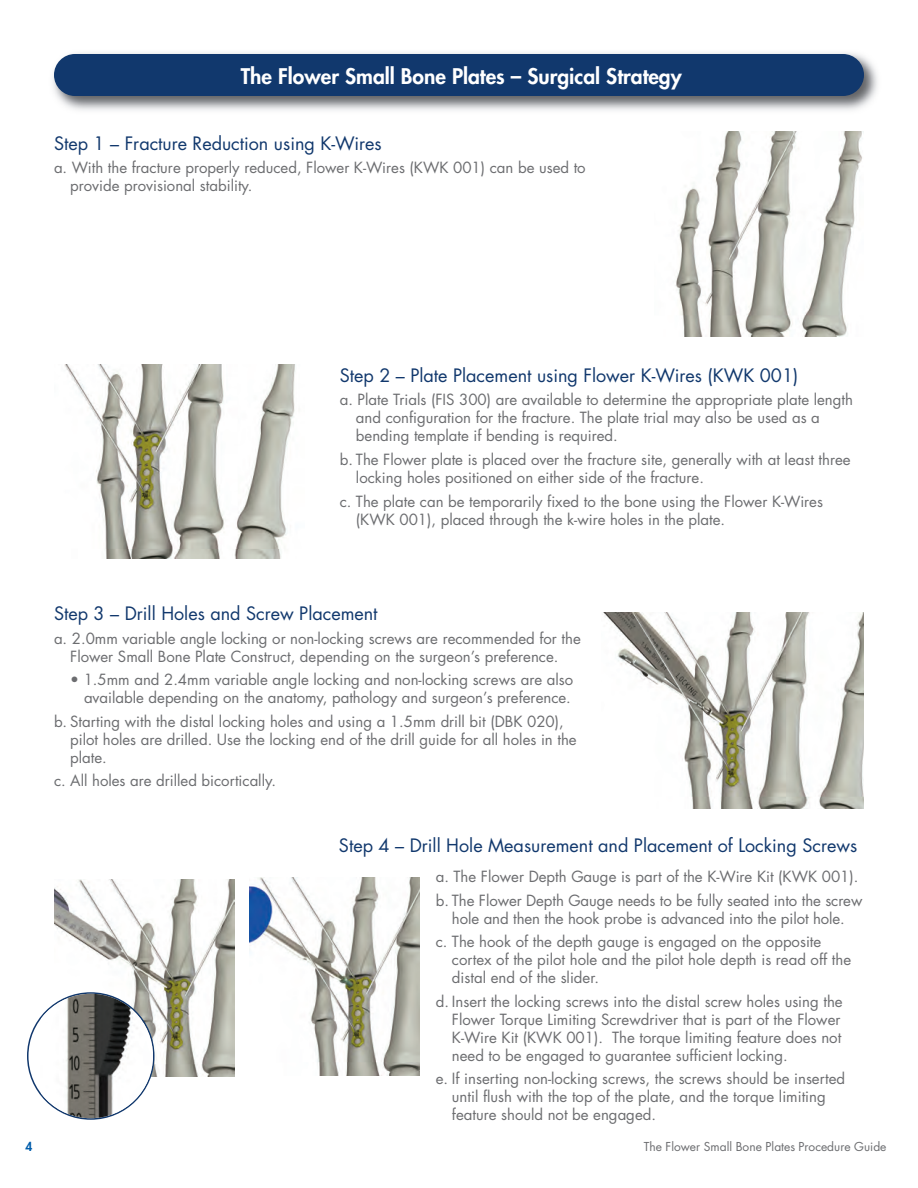
<style>
.page{position:relative;width:918px;height:1188px;background:#fff}
.page>*{position:absolute;margin:0;border:0;box-sizing:border-box;transform-origin:0 0}
.t1{font:800 21px "Futura";color:#fff}
.t2{font:18px "Futura";color:#11386d}
.t3{font:15px/18px "Futura";color:#6c6d70}
.t4{font:12px "Futura";color:#6c6d70}
.t5{font:800 12px "Futura";color:#015dab}
</style>
<div class="page">
<img style="left:53px;top:53px;width:825px;height:58px">
<div style="left:54px;top:54px;width:810px;height:42px;background:#11386d;border-radius:21px"></div>
<img style="left:675px;top:131px;width:188px;height:206px">
<img style="left:603px;top:612px;width:261px;height:196px">
<img style="left:64px;top:364px;width:232px;height:195px">
<img style="left:54px;top:879px;width:181px;height:198px">
<img style="left:250px;top:878px;width:170px;height:197px">
<svg style="left:27px;top:992px;width:127px;height:128px"></svg>
<img style="left:41px;top:994px;width:112px;height:124px">
<h1 class="t1" style="left:241px;top:66px;width:442px">The Flower Small Bone Plates – Surgical Strategy</h1>
<p class="t2" style="left:54px;top:135px;width:329px">Step 1 – Fracture Reduction using K-Wires</p>
<p class="t3" style="left:70px;top:160px;width:517px;text-indent:-16px">a. With the fracture properly reduced, Flower K-Wires (KWK 001) can be used to provide provisional stability.</p>
<p class="t2" style="left:340px;top:367px;width:460px">Step 2 – Plate Placement using Flower K-Wires (KWK 001)</p>
<p class="t3" style="left:356px;top:392px;width:499px;text-indent:-16px">a. Plate Trials (FIS 300) are available to determine the appropriate plate length and configuration for the fracture. The plate trial may also be used as a bending template if bending is required.</p>
<p class="t3" style="left:356px;top:452px;width:496px;text-indent:-16px">b. The Flower plate is placed over the fracture site, generally with at least three locking holes positioned on either side of the fracture.</p>
<p class="t3" style="left:356px;top:494px;width:469px;text-indent:-16px">c. The plate can be temporarily fixed to the bone using the Flower K-Wires (KWK 001), placed through the k-wire holes in the plate.</p>
<p class="t2" style="left:54px;top:606px;width:325px">Step 3 – Drill Holes and Screw Placement</p>
<p class="t3" style="left:54px;top:631px;width:528px;text-align:center">a. 2.0mm variable angle locking or non-locking screws are recommended for the<br>Flower Small Bone Plate Construct, depending on the surgeon’s preference.</p>
<p class="t3" style="left:70px;top:672px;width:504px;text-align:right">• 1.5mm and 2.4mm variable angle locking and non-locking screws are also available depending on the anatomy, pathology and surgeon’s preference.</p>
<p class="t3" style="left:70px;top:713px;width:508px;text-indent:-16px">b. Starting with the distal locking holes and using a 1.5mm drill bit (DBK 020), pilot holes are drilled. Use the locking end of the drill guide for all holes in the plate.</p>
<p class="t3" style="left:54px;top:773px;width:224px">c. All holes are drilled bicortically.</p>
<p class="t2" style="left:339px;top:837px;width:520px">Step 4 – Drill Hole Measurement and Placement of Locking Screws</p>
<p class="t3" style="left:436px;top:867px;width:428px;line-height:23.4px">a. The Flower Depth Gauge is part of the K-Wire Kit (KWK 001). b. The Flower Depth Gauge needs to be fully seated into the screw</p>
<p class="t3" style="left:436px;top:908px;width:411px;line-height:23.4px;text-indent:16px">hole and then the hook probe is advanced into the pilot hole. c. The hook of the depth gauge is engaged on the opposite</p>
<p class="t3" style="left:452px;top:952px;width:401px">cortex of the pilot hole and the pilot hole depth is read off the distal end of the slider.</p>
<p class="t3" style="left:452px;top:993px;width:392px;text-indent:-16px">d. Insert the locking screws into the distal screw holes using the Flower Torque Limiting Screwdriver that is part of the Flower K-Wire Kit (KWK 001). The torque limiting feature does not need to be engaged to guarantee sufficient locking.</p>
<p class="t3" style="left:452px;top:1071px;width:395px;text-indent:-16px">e. If inserting non-locking screws, the screws should be inserted until flush with the top of the plate, and the torque limiting feature should not be engaged.</p>
<p class="t5" style="left:26px;top:1141px;width:8px">4</p>
<p class="t4" style="left:644px;top:1141px;width:244px">The Flower Small Bone Plates Procedure Guide</p>
</div>
